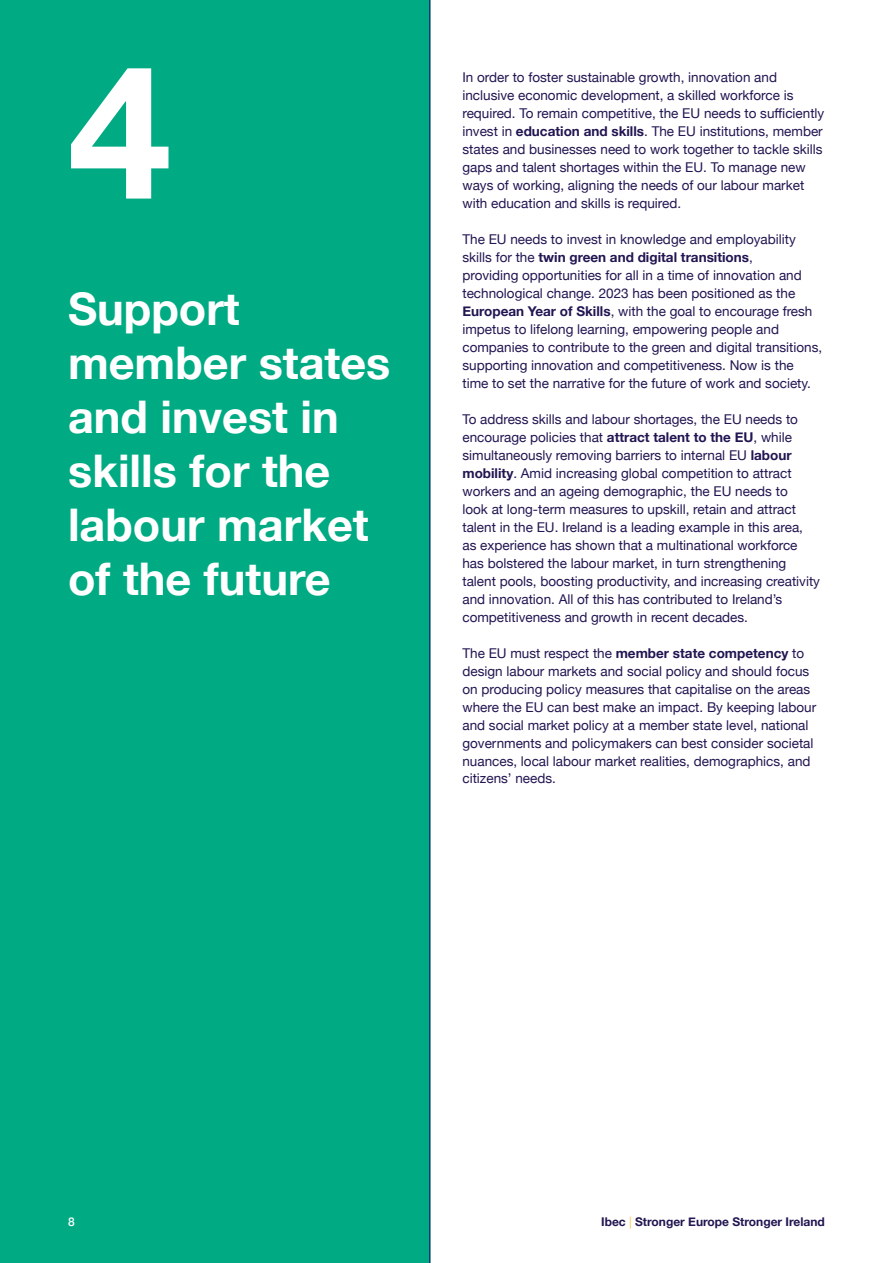
<style>
.page{position:relative;width:893px;height:1263px;background:#fff}
.page>*{position:absolute;margin:0;border:0;box-sizing:border-box;transform-origin:0 0}
.t1{font:700 186px "Helvetica Neue";color:#fff}
.t2{font:700 45px/54px "Helvetica Neue";color:#fff}
.t3{font:13.5px/18px "Helvetica Neue";color:#221551}
.t4{font:700 12px "Helvetica Neue";color:#221551}
.t5{font:500 12px "Helvetica Neue";color:#fff}
.s1{font-weight:700}
.s2{font-weight:300;color:#ffb81c}
</style>
<div class="page">
<div style="left:0;top:0;width:431px;height:1263px;background:#00ab84"></div>
<h1 class="t1" style="left:68px;top:-14px;width:105px">4</h1>
<h2 class="t2" style="left:68px;top:283px;width:324px">Support member states and invest in skills for the labour market of the future</h2>
<p class="t3" style="left:462px;top:69px;width:363px">In order to foster sustainable growth, innovation and inclusive economic development, a skilled workforce is required. To remain competitive, the EU needs to sufficiently invest in <span class="s1">education and skills</span>. The EU institutions, member states and businesses need to work together to tackle skills gaps and talent shortages within the EU. To manage new ways of working, aligning the needs of our labour market with education and skills is required.</p>
<p class="t3" style="left:462px;top:230px;width:361px">The EU needs to invest in knowledge and employability skills for the <span class="s1">twin green and digital transitions</span>,<br>providing opportunities for all in a time of innovation and technological change. 2023 has been positioned as the <span class="s1">European Year of Skills</span>, with the goal to encourage fresh impetus to lifelong learning, empowering people and companies to contribute to the green and digital transitions, supporting innovation and competitiveness. Now is the time to set the narrative for the future of work and society.</p>
<p class="t3" style="left:462px;top:410px;width:359px">To address skills and labour shortages, the EU needs to encourage policies that <span class="s1">attract talent to the EU</span>, while simultaneously removing barriers to internal EU <span class="s1">labour mobility</span>. Amid increasing global competition to attract workers and an ageing demographic, the EU needs to<br>look at long-term measures to upskill, retain and attract talent in the EU. Ireland is a leading example in this area, as experience has shown that a multinational workforce has bolstered the labour market, in turn strengthening talent pools, boosting productivity, and increasing creativity and innovation. All of this has contributed to Ireland’s competitiveness and growth in recent decades.</p>
<p class="t3" style="left:462px;top:644px;width:355px">The EU must respect the <span class="s1">member state competency</span> to design labour markets and social policy and should focus on producing policy measures that capitalise on the areas where the EU can best make an impact. By keeping labour and social market policy at a member state level, national governments and policymakers can best consider societal nuances, local labour market realities, demographics, and citizens’ needs.</p>
<p class="t5" style="left:68px;top:1212px;width:8px">8</p>
<p class="t4" style="left:601px;top:1212px;width:225px">Ibec <span class="s2">|</span> Stronger Europe Stronger Ireland</p>
</div>
